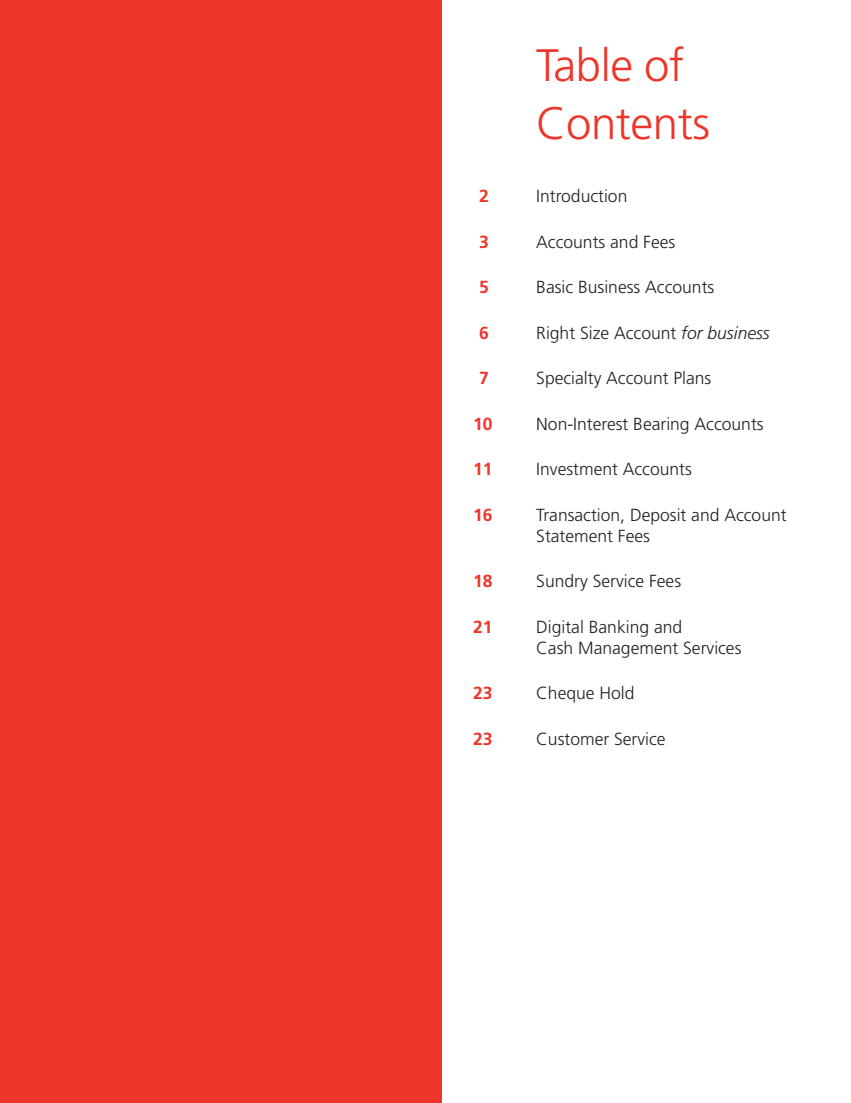
<style>
.page{position:relative;width:851px;height:1103px;background:#fff}
.page>*{position:absolute;margin:0;border:0;box-sizing:border-box;transform-origin:0 0}
.t1{font:300 45.5px/57.8px "Frutiger";letter-spacing:-.01em;color:#ee3529}
.t2{font:300 17.5px/21px "Frutiger";color:#231f20}
.t3{font:700 17.5px "Frutiger";color:#ee3529}
.s1{font-style:italic}
</style>
<div class="page">
<div style="left:0;top:0;width:441px;height:1102px;background:#ee3529"></div>
<h1 class="t1" style="left:536px;top:40px;width:175px">Table of<br>Contents</h1>
<p class="t3" style="left:479px;top:189px;width:11px">2</p>
<p class="t2" style="left:536px;top:187px;width:93px">Introduction</p>
<p class="t3" style="left:479px;top:234px;width:11px">3</p>
<p class="t2" style="left:536px;top:232px;width:141px">Accounts and Fees</p>
<p class="t3" style="left:479px;top:280px;width:11px">5</p>
<p class="t2" style="left:536px;top:278px;width:179px">Basic Business Accounts</p>
<p class="t3" style="left:479px;top:325px;width:11px">6</p>
<p class="t2" style="left:536px;top:323px;width:235px">Right Size Account <span class="s1">for business</span></p>
<p class="t3" style="left:479px;top:371px;width:11px">7</p>
<p class="t2" style="left:536px;top:369px;width:176px">Specialty Account Plans</p>
<p class="t3" style="left:473px;top:416px;width:21px">10</p>
<p class="t2" style="left:536px;top:414px;width:229px">Non-Interest Bearing Accounts</p>
<p class="t3" style="left:473px;top:462px;width:21px">11</p>
<p class="t2" style="left:536px;top:460px;width:157px">Investment Accounts</p>
<p class="t3" style="left:473px;top:507px;width:21px">16</p>
<p class="t2" style="left:536px;top:505px;width:252px">Transaction, Deposit and Account<br>Statement Fees</p>
<p class="t3" style="left:473px;top:574px;width:21px">18</p>
<p class="t2" style="left:536px;top:572px;width:146px">Sundry Service Fees</p>
<p class="t3" style="left:473px;top:619px;width:21px">21</p>
<p class="t2" style="left:536px;top:617px;width:207px">Digital Banking and<br>Cash Management Services</p>
<p class="t3" style="left:473px;top:686px;width:21px">23</p>
<p class="t2" style="left:536px;top:684px;width:100px">Cheque Hold</p>
<p class="t3" style="left:473px;top:731px;width:21px">23</p>
<p class="t2" style="left:536px;top:729px;width:131px">Customer Service</p>
</div>
